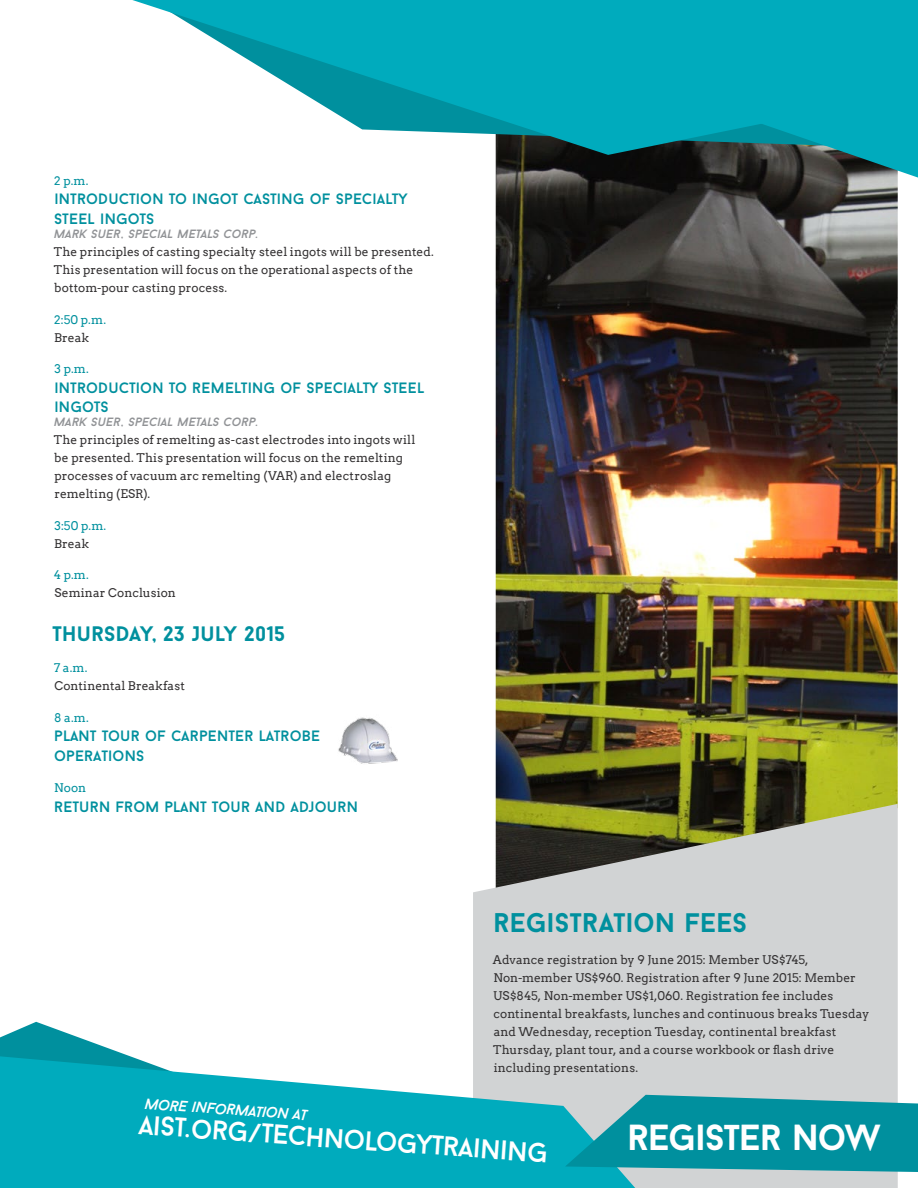
<style>
.page{position:relative;width:918px;height:1188px;background:#fff}
.page>*{position:absolute;margin:0;border:0;box-sizing:border-box;transform-origin:0 0}
.t1{font:700 36.3px "Baron Neue";letter-spacing:-.025em;color:#fff}
.t2{font:27px "Baron Neue";color:#fff}
.t3{font:700 27px "Baron Neue";letter-spacing:.01em;color:#00909e}
.t4{font:700 21px "Baron Neue";letter-spacing:.01em;color:#00909e}
.t5{font:15px/19.5px "Baron Neue";letter-spacing:.01em;color:#00909e}
.t6{font:italic 15px "Baron Neue";color:#fff}
.t7{font:12px/18px "Arvo";letter-spacing:.005em;color:#333132}
.t8{font:italic 12px "Baron Neue";color:#919396}
.t9{font:12px "Arvo";letter-spacing:.015em;color:#00909e}
</style>
<div class="page">
<img style="left:496px;top:182px;width:402px;height:622px">
<svg style="left:473px;top:804px;width:425px;height:384px;background:#bfc2bb"></svg>
<svg style="left:132px;top:0;width:230px;height:130px"></svg>
<svg style="left:362px;top:0;width:556px;height:182px;background:#179caa"></svg>
<svg style="left:0;top:1022px;width:526px;height:33px"></svg>
<svg style="left:0;top:1055px;width:647px;height:133px;background:#32b8c6"></svg>
<svg style="left:565px;top:1095px;width:353px;height:77px;background:#1e9aa7"></svg>
<img style="left:338px;top:717px;width:60px;height:47px">
<p class="t9" style="left:54px;top:173px;width:36px">2 p.m.</p>
<p class="t5" style="left:54px;top:189px;width:355px">INTRODUCTION TO INGOT CASTING OF SPECIALTY<br>STEEL INGOTS</p>
<p class="t8" style="left:55px;top:226px;width:206px">MARK SUER, SPECIAL METALS CORP.</p>
<p class="t7" style="left:54px;top:243px;width:382px">The principles of casting specialty steel ingots will be presented.<br>This presentation will focus on the operational aspects of the bottom-pour casting process.</p>
<p class="t9" style="left:54px;top:312px;width:53px">2:50 p.m.</p>
<p class="t7" style="left:54px;top:328px;width:36px">Break</p>
<p class="t9" style="left:55px;top:362px;width:36px">3 p.m.</p>
<p class="t5" style="left:54px;top:377px;width:372px">INTRODUCTION TO REMELTING OF SPECIALTY STEEL<br>INGOTS</p>
<p class="t8" style="left:55px;top:415px;width:206px">MARK SUER, SPECIAL METALS CORP.</p>
<p class="t7" style="left:54px;top:431px;width:363px">The principles of remelting as-cast electrodes into ingots will be presented. This presentation will focus on the remelting processes of vacuum arc remelting (VAR) and electroslag remelting (ESR).</p>
<p class="t9" style="left:55px;top:519px;width:53px">3:50 p.m.</p>
<p class="t7" style="left:54px;top:535px;width:36px">Break</p>
<p class="t9" style="left:54px;top:568px;width:37px">4 p.m.</p>
<p class="t7" style="left:55px;top:584px;width:123px">Seminar Conclusion</p>
<h3 class="t4" style="left:53px;top:620px;width:234px">THURSDAY, 23 JULY 2015</h3>
<p class="t9" style="left:54px;top:661px;width:35px">7 a.m.</p>
<p class="t7" style="left:54px;top:677px;width:132px">Continental Breakfast</p>
<p class="t9" style="left:54px;top:711px;width:36px">8 a.m.</p>
<p class="t5" style="left:54px;top:726px;width:268px">PLANT TOUR OF CARPENTER LATROBE<br>OPERATIONS</p>
<p class="t9" style="left:54px;top:781px;width:34px">Noon</p>
<p class="t5" style="left:54px;top:797px;width:305px">RETURN FROM PLANT TOUR AND ADJOURN</p>
<h2 class="t3" style="left:494px;top:906px;width:255px">REGISTRATION FEES</h2>
<p class="t7" style="left:493px;top:951px;width:378px">Advance registration by 9 June 2015: Member US$745, Non-member US$960. Registration after 9 June 2015: Member US$845, Non-member US$1,060. Registration fee includes continental breakfasts, lunches and continuous breaks Tuesday and Wednesday, reception Tuesday, continental breakfast Thursday, plant tour, and a course workbook or flash drive including presentations.</p>
<h2 class="t2" style="left:140px;top:1108px;width:412px;rotate:4deg">AIST.ORG/TECHNOLOGYTRAINING</h2>
<p class="t6" style="left:147px;top:1094px;width:164px;rotate:4deg">MORE INFORMATION AT</p>
<h1 class="t1" style="left:627px;top:1114px;width:255px">REGISTER NOW</h1>
</div>
